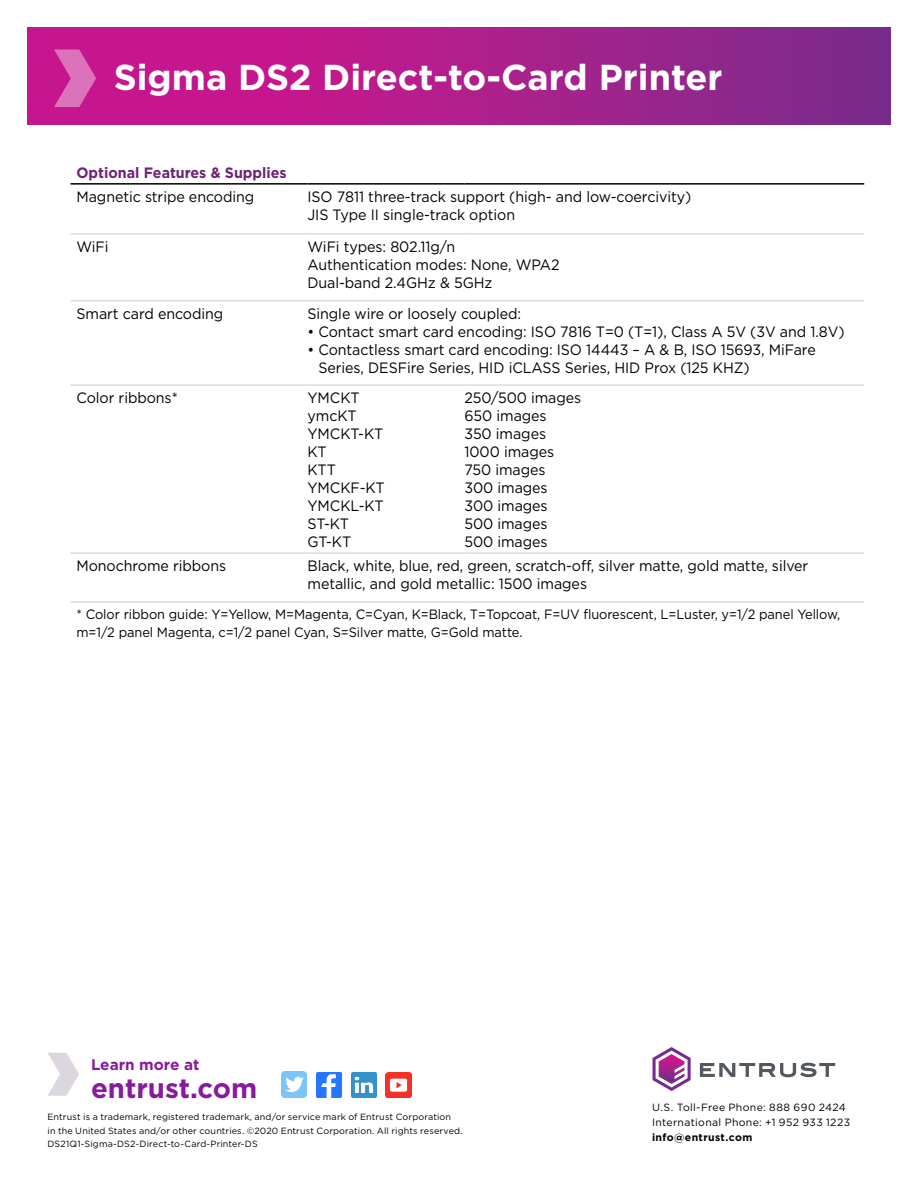
<style>
.page{position:relative;width:918px;height:1188px;background:#fff}
.page>*{position:absolute;margin:0;border:0;box-sizing:border-box;transform-origin:0 0}
.t1{font:700 36px "Gotham";color:#fff}
.t2{font:700 27.6px "Gotham";color:#881b9c}
.t3{font:700 15.3px "Gotham";color:#881b9c}
.t4{font:15px/18px "Gotham";letter-spacing:-.005em;color:#000;scale:.95 1}
.t5{font:700 15px "Gotham";color:#6e2277;scale:.95 1}
.t6{font:13.5px/18px "Gotham";letter-spacing:-.005em;color:#000;scale:.95 1}
.t7{font:10.5px/15px "Gotham";letter-spacing:.03em;color:#000}
.t8{font:700 10.5px "Gotham";letter-spacing:.035em;color:#000}
.t9{font:9px/13.5px "Gotham";letter-spacing:.015em;color:#000}
</style>
<div class="page">
<hr style="left:70px;top:234px;width:238px;height:1px;background:#c7c8ca">
<hr style="left:308px;top:234px;width:156px;height:1px;background:#c7c8ca">
<hr style="left:464px;top:234px;width:400px;height:1px;background:#c7c8ca">
<hr style="left:70px;top:300px;width:238px;height:1px;background:#c7c8ca">
<hr style="left:308px;top:300px;width:156px;height:1px;background:#c7c8ca">
<hr style="left:464px;top:300px;width:400px;height:1px;background:#c7c8ca">
<hr style="left:70px;top:385px;width:238px;height:1px;background:#c7c8ca">
<hr style="left:308px;top:385px;width:156px;height:1px;background:#c7c8ca">
<hr style="left:464px;top:385px;width:400px;height:1px;background:#c7c8ca">
<hr style="left:70px;top:183px;width:238px;height:2px;background:#000">
<hr style="left:308px;top:183px;width:156px;height:2px;background:#000">
<hr style="left:464px;top:183px;width:400px;height:2px;background:#000">
<hr style="left:70px;top:553px;width:238px;height:1px;background:#c7c8ca">
<hr style="left:308px;top:553px;width:156px;height:1px;background:#c7c8ca">
<hr style="left:464px;top:553px;width:400px;height:1px;background:#c7c8ca">
<hr style="left:70px;top:602px;width:238px;height:1px;background:#c7c8ca">
<hr style="left:308px;top:602px;width:156px;height:1px;background:#c7c8ca">
<hr style="left:464px;top:602px;width:400px;height:1px;background:#c7c8ca">
<svg style="left:27px;top:27px;width:864px;height:98px;background:#aa1f8b"></svg>
<svg style="left:54px;top:50px;width:42px;height:57px;background:#d34da8"></svg>
<svg style="left:700px;top:1062px;width:135px;height:15px"></svg>
<svg style="left:653px;top:1047px;width:38px;height:44px"></svg>
<img style="left:317px;top:1072px;width:25px;height:26px">
<img style="left:351px;top:1072px;width:25px;height:26px">
<img style="left:282px;top:1072px;width:25px;height:25px">
<img style="left:385px;top:1073px;width:26px;height:24px">
<svg style="left:48px;top:1053px;width:31px;height:43px"></svg>
<h1 class="t1" style="left:114px;top:54px;width:610px">Sigma DS2 Direct-to-Card Printer</h1>
<p class="t5" style="left:76px;top:163px;width:223px">Optional Features &amp; Supplies</p>
<p class="t4" style="left:76px;top:187px;width:189px">Magnetic stripe encoding</p>
<p class="t4" style="left:308px;top:187px;width:405px">ISO 7811 three-track support (high- and low-coercivity)<br>JIS Type II single-track option</p>
<p class="t4" style="left:76px;top:237px;width:35px">WiFi</p>
<p class="t4" style="left:308px;top:237px;width:267px">WiFi types: 802.11g/n<br>Authentication modes: None, WPA2<br>Dual-band 2.4GHz &amp; 5GHz</p>
<p class="t4" style="left:76px;top:304px;width:156px">Smart card encoding</p>
<p class="t4" style="left:308px;top:304px;width:226px">Single wire or loosely coupled:</p>
<p class="t4" style="left:308px;top:322px;width:567px">• Contact smart card encoding: ISO 7816 T=0 (T=1), Class A 5V (3V and 1.8V)</p>
<p class="t4" style="left:318px;top:340px;width:525px;text-indent:-11px">• Contactless smart card encoding: ISO 14443 – A &amp; B, ISO 15693, MiFare<br>Series, DESFire Series, HID iCLASS Series, HID Prox (125 KHZ)</p>
<p class="t4" style="left:76px;top:388px;width:108px">Color ribbons*</p>
<p class="t4" style="left:308px;top:388px;width:83px">YMCKT ymcKT<br>YMCKT-KT<br>KT<br>KTT<br>YMCKF-KT<br>YMCKL-KT<br>ST-KT<br>GT-KT</p>
<p class="t4" style="left:464px;top:388px;width:125px">250/500 images<br>650 images<br>350 images<br>1000 images<br>750 images<br>300 images<br>300 images<br>500 images<br>500 images</p>
<p class="t4" style="left:77px;top:556px;width:159px">Monochrome ribbons</p>
<p class="t4" style="left:308px;top:556px;width:529px">Black, white, blue, red, green, scratch-off, silver matte, gold matte, silver metallic, and gold metallic: 1500 images</p>
<p class="t6" style="left:76px;top:605px;width:806px">* Color ribbon guide: Y=Yellow, M=Magenta, C=Cyan, K=Black, T=Topcoat, F=UV fluorescent, L=Luster, y=1/2 panel Yellow, m=1/2 panel Magenta, c=1/2 panel Cyan, S=Silver matte, G=Gold matte.</p>
<p class="t3" style="left:91px;top:1054px;width:110px">Learn more at</p>
<h2 class="t2" style="left:91px;top:1069px;width:168px">entrust.com</h2>
<p class="t9" style="left:48px;top:1110px;width:417px">Entrust is a trademark, registered trademark, and/or service mark of Entrust Corporation<br>in the United States and/or other countries. ©2020 Entrust Corporation. All rights reserved.<br>DS21Q1-Sigma-DS2-Direct-to-Card-Printer-DS</p>
<p class="t7" style="left:652px;top:1100px;width:200px">U.S. Toll-Free Phone: 888 690 2424<br>International Phone: +1 952 933 1223</p>
<p class="t8" style="left:652px;top:1131px;width:102px">info@entrust.com</p>
</div>
